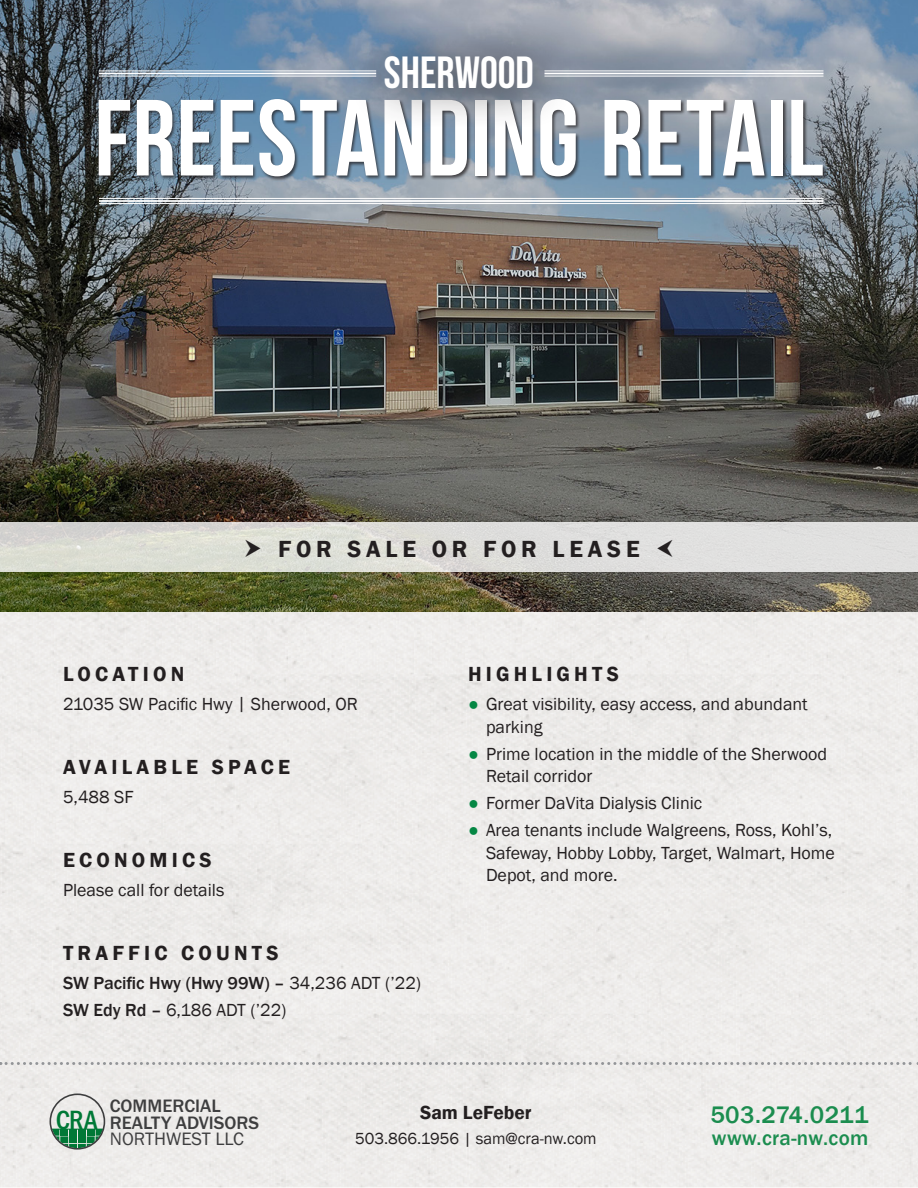
<style>
.page{position:relative;width:918px;height:1188px;background:#fff}
.page>*{position:absolute;margin:0;border:0;box-sizing:border-box;transform-origin:0 0}
.t1{font:108px "Bebas Neue";letter-spacing:.005em;color:#fff}
.t2{font:45px "Bebas Neue";color:#fff}
.t3{font:500 condensed 27.45px "Franklin Gothic";color:#007836}
.t4{font:500 24.6px "Franklin Gothic";letter-spacing:.02em;color:#1b8d4f}
.t5{font:600 24px "Franklin Gothic";letter-spacing:.2em;color:#231f20}
.t6{font:600 21px "Franklin Gothic";letter-spacing:.2em;color:#231f20}
.t7{font:500 21px "Franklin Gothic";letter-spacing:.02em;color:#1b8d4f}
.t8{font:600 19.5px "Franklin Gothic";color:#231f20}
.t9{font:500 18.6px/16.5px "Franklin Gothic";color:#3e3e3f}
.t10{font:18.6px "Franklin Gothic";color:#3e3e3f}
.t11{font:18px/22.5px "Franklin Gothic";color:#231f20}
.t12{font:500 18px/27px "Franklin Gothic";color:#231f20}
.t13{font:16.5px "Franklin Gothic";color:#231f20}
.s1{font-weight:400}
.s2{color:#058744}
.s3{font-size:27.15px}
</style>
<div class="page">
<svg style="left:0;top:1062px;width:918px;height:3px;background:#cbcbcb"></svg>
<img style="left:0;top:0;width:918px;height:612px">
<svg style="left:50px;top:1094px;width:55px;height:56px;background:#aec4b6"></svg>
<div style="left:0;top:522px;width:918px;height:50px;background:linear-gradient(to right,#dadbd1,#e1e1e2)"></div>
<div style="left:98px;top:98px;width:729px;height:83px;background:#231f20;opacity:.75"></div>
<div style="left:350px;top:19px;width:225px;height:112px;background:#231f20;opacity:.9"></div>
<hr style="left:99px;top:71px;width:277px;height:1px;background:#fff">
<hr style="left:99px;top:73px;width:277px;height:1px;background:#fff">
<hr style="left:99px;top:76px;width:277px;height:1px;background:#fff">
<hr style="left:99px;top:198px;width:725px;height:1px;background:#fff">
<hr style="left:99px;top:200px;width:725px;height:2px;background:#fff">
<hr style="left:99px;top:203px;width:725px;height:1px;background:#fff">
<hr style="left:544px;top:71px;width:280px;height:1px;background:#fff">
<hr style="left:544px;top:73px;width:280px;height:1px;background:#fff">
<hr style="left:544px;top:76px;width:280px;height:1px;background:#fff">
<svg style="left:246px;top:539px;width:15px;height:18px"></svg>
<svg style="left:657px;top:539px;width:15px;height:18px"></svg>
<h2 class="t2" style="left:384px;top:48px;width:152px">SHERWOOD</h2>
<h1 class="t1" style="left:94px;top:79px;width:731px">FREESTANDING RETAIL</h1>
<h3 class="t5" style="left:278px;top:534px;width:363px">FOR SALE OR FOR LEASE</h3>
<p class="t6" style="left:63px;top:661px;width:123px">LOCATION</p>
<p class="t11" style="left:63px;top:693px;width:296px">21035 SW Pacific Hwy | Sherwood, OR</p>
<p class="t6" style="left:63px;top:754px;width:229px">AVAILABLE SPACE</p>
<p class="t11" style="left:63px;top:786px;width:72px">5,488 SF</p>
<p class="t6" style="left:63px;top:847px;width:150px">ECONOMICS</p>
<p class="t11" style="left:63px;top:879px;width:163px">Please call for details</p>
<p class="t6" style="left:63px;top:940px;width:217px">TRAFFIC COUNTS</p>
<p class="t12" style="left:63px;top:970px;width:360px">SW Pacific Hwy (Hwy 99W) – <span class="s1">34,236 ADT (’22)<br></span>SW Edy Rd – <span class="s1">6,186 ADT (’22)</span></p>
<p class="t6" style="left:468px;top:661px;width:153px">HIGHLIGHTS</p>
<p class="t11" style="left:486px;top:693px;width:323px;text-indent:-18px"><span class="s2">●</span> Great visibility, easy access, and abundant parking</p>
<p class="t11" style="left:486px;top:743px;width:343px;text-indent:-18px"><span class="s2">●</span> Prime location in the middle of the Sherwood<br>Retail corridor</p>
<p class="t11" style="left:468px;top:792px;width:236px"><span class="s2">●</span> Former DaVita Dialysis Clinic</p>
<p class="t11" style="left:486px;top:819px;width:351px;text-indent:-18px"><span class="s2">●</span> Area tenants include Walgreens, Ross, Kohl’s,<br>Safeway, Hobby Lobby, Target, Walmart, Home<br>Depot, and more.</p>
<p class="t9" style="left:108px;top:1098px;width:151px">COMMERCIAL<br>REALTY ADVISORS</p>
<p class="t10" style="left:108px;top:1128px;width:136px">NORTHWEST LLC</p>
<p class="t8" style="left:420px;top:1100px;width:113px">Sam LeFeber</p>
<p class="t13" style="left:355px;top:1128px;width:243px">503.866.1956 | sam@cra-nw.com</p>
<h3 class="t3" style="left:56px;top:1102px;width:44px"><span class="s3">C</span>RA</h3>
<h3 class="t4" style="left:710px;top:1099px;width:160px">503.274.0211</h3>
<p class="t7" style="left:712px;top:1125px;width:158px">www.cra-nw.com</p>
</div>
